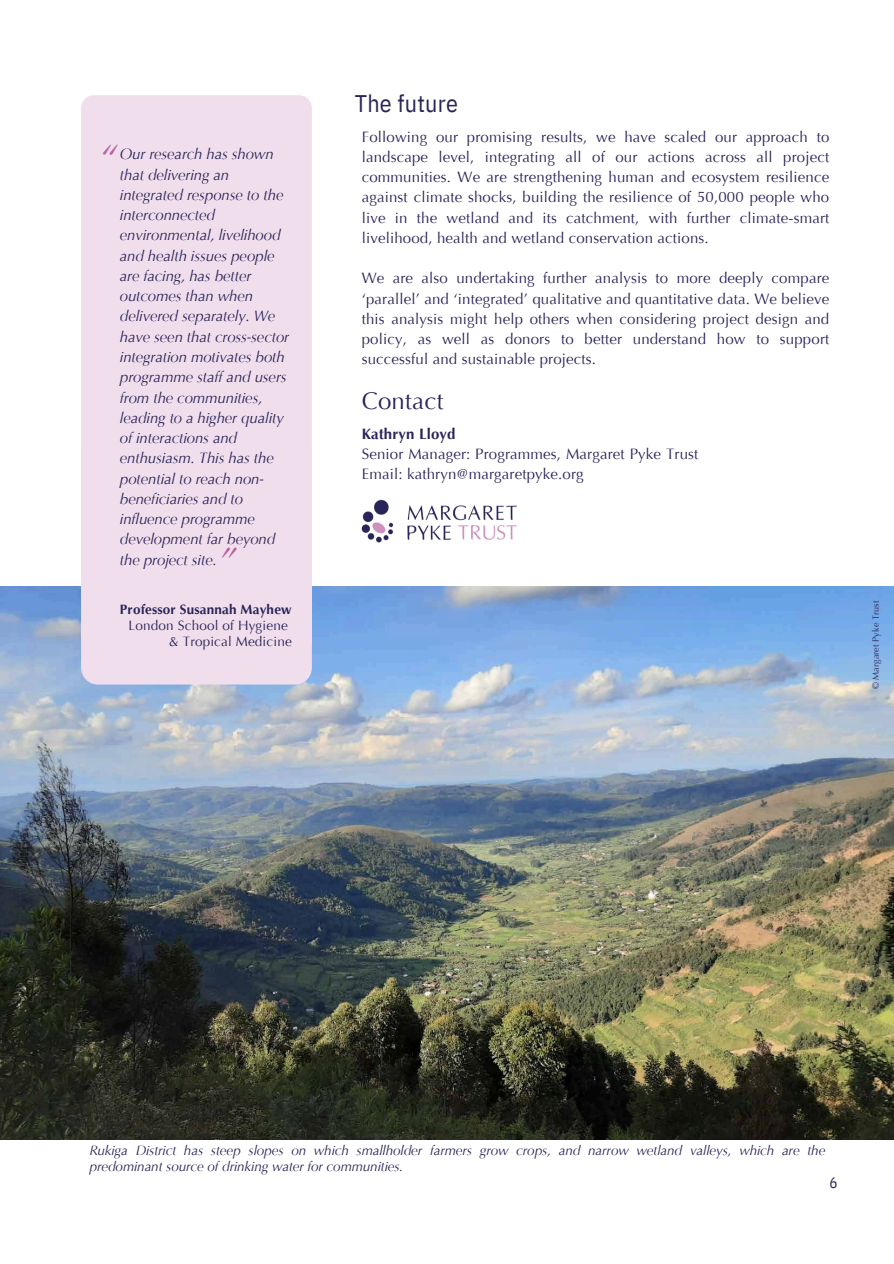
<style>
.page{position:relative;width:894px;height:1264px;background:#fff}
.page>*{position:absolute;margin:0;border:0;box-sizing:border-box;transform-origin:0 0}
.t1{font:italic 39px "Optima LT Pro";color:#b961a2}
.t2{font:24px "IBM Plex Sans Cond";letter-spacing:.01em;color:#2a2559}
.t3{font:24px "Optima LT Pro";letter-spacing:.01em;color:#2a2559}
.t4{font:15px/20.2px "Optima LT Pro";letter-spacing:.01em;color:#2a2559;text-align:justify}
.t5{font:italic 15px/20.2px "Optima LT Pro";letter-spacing:-.01em;color:#2a2559}
.t6{font:15px "IBM Plex Sans Cond";color:#2a2559}
.t7{font:italic 13.5px/15.8px "Optima LT Pro";letter-spacing:-.01em;color:#2a2559}
.t8{font:13.5px/15.8px "Optima LT Pro";letter-spacing:.01em;color:#2a2559;text-align:right}
.t9{font:9px "Optima LT Pro";letter-spacing:.01em;color:#2a2559}
.s1{font-weight:700}
</style>
<div class="page">
<img style="left:0;top:587px;width:893px;height:552px">
<img style="left:361px;top:499px;width:156px;height:44px">
<div style="left:81px;top:95px;width:231px;height:560px;background:#f0deec;border-radius:13px"></div>
<div style="left:81px;top:434px;width:231px;height:250px;background:#f0deec;border-radius:17px"></div>
<p class="t1" style="left:98px;top:143px;width:21px">“</p>
<h3 class="t5" style="left:120px;top:146px;width:171px">Our research has shown that delivering an integrated response to the interconnected environmental, livelihood and health issues people are facing, has better outcomes than when delivered separately. We have seen that cross-sector integration motivates both programme staff and users from the communities, leading to a higher quality of interactions and enthusiasm. This has the potential to reach non&shy;beneficiaries and to influence programme development far beyond the project site.</h3>
<p class="t1" style="left:217px;top:546px;width:21px">”</p>
<p class="t8" style="left:120px;top:603px;width:173px"><span class="s1">Professor Susannah Mayhew<br></span>London School of Hygiene &amp; Tropical Medicine</p>
<p class="t2" style="left:354px;top:87px;width:105px">The future</p>
<h1 class="t4" style="left:361px;top:128px;width:469px">Following our promising results, we have scaled our approach to landscape level, integrating all of our actions across all project communities. We are strengthening human and ecosystem resilience against climate shocks, building the resilience of 50,000 people who live in the wetland and its catchment, with further climate-smart livelihood, health and wetland conservation actions.</h1>
<h2 class="t4" style="left:361px;top:270px;width:469px">We are also undertaking further analysis to more deeply compare ‘parallel’ and ‘integrated’ qualitative and quantitative data. We believe this analysis might help others when considering project design and policy, as well as donors to better understand how to support successful and sustainable projects.</h2>
<h2 class="t3" style="left:361px;top:391px;width:83px">Contact</h2>
<h2 class="t4" style="left:361px;top:425px;width:338px;text-align:left"><span class="s1">Kathryn Lloyd<br></span>Senior Manager: Programmes, Margaret Pyke Trust<br>Email: kathryn@margaretpyke.org</h2>
<h3 class="t9" style="left:872px;top:689px;width:90px;rotate:-90deg">© Margaret Pyke Trust</h3>
<p class="t7" style="left:89px;top:1144px;width:737px">Rukiga District has steep slopes on which smallholder farmers grow crops, and narrow wetland valleys, which are the predominant source of drinking water for communities.</p>
<h2 class="t6" style="left:829px;top:1172px;width:10px">6</h2>
</div>
